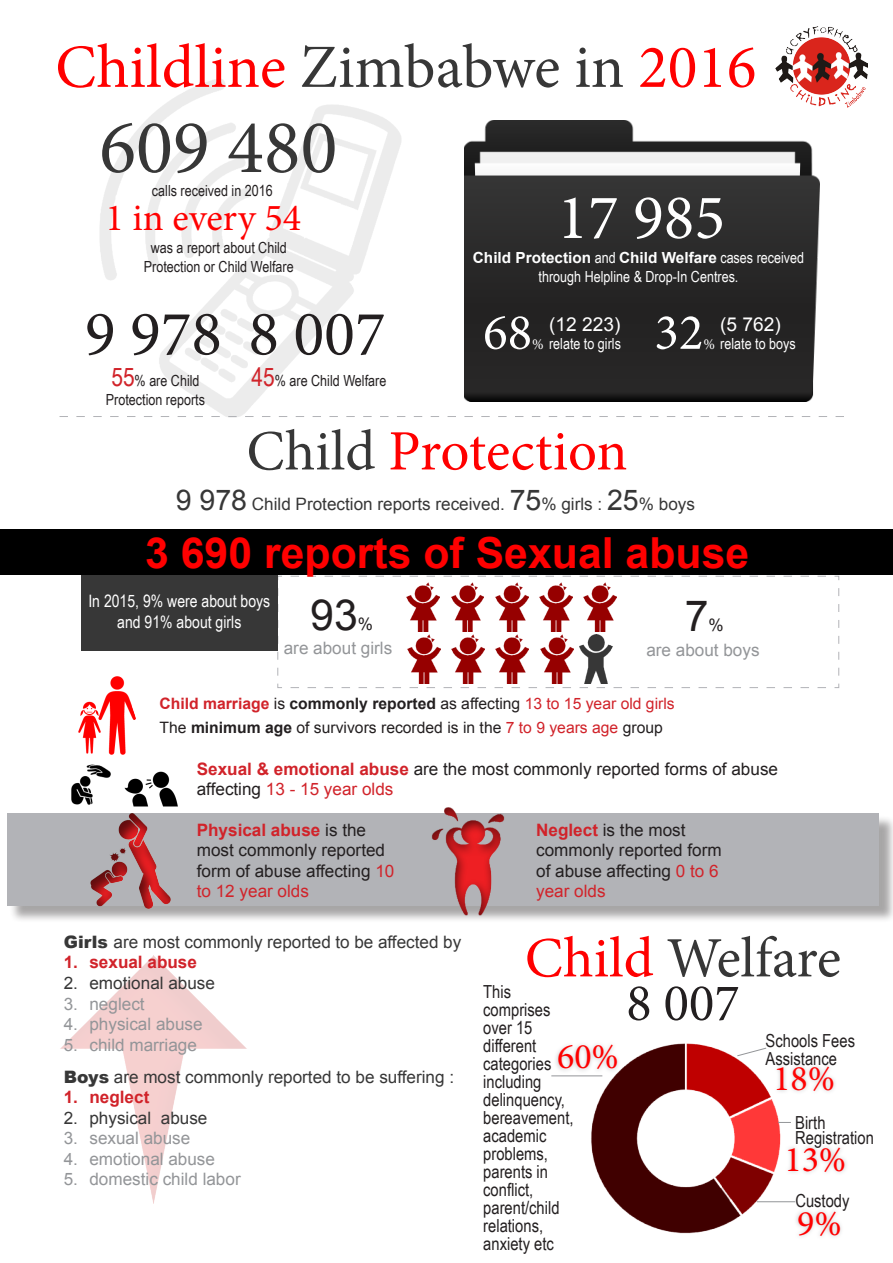
<style>
.page{position:relative;width:893px;height:1263px;background:#fff}
.page>*{position:absolute;margin:0;border:0;box-sizing:border-box;transform-origin:0 0}
.t1{font:76.65px "Minion Pro";color:#373737}
.t2{font:63.9px "Minion Pro";color:#231f20}
.t3{font:63.9px "Minion Pro";color:#fff}
.t4{font:61.5px "Minion Pro";color:#f00}
.t5{font:57px "Minion Pro";color:#f00}
.t6{font:57px "Minion Pro";color:#373737}
.t7{font:52.8px "Minion Pro";color:#231f20}
.t8{font:51.15px "Minion Pro";color:#fff}
.t9{font:700 42.75px "Arial";color:#f00}
.t10{font:42.75px "Arial";color:#231f20}
.t11{font:38.25px "Minion Pro";color:#f00}
.t12{font:36px "Minion Pro";color:#f00}
.t13{font:19.2px "Arial";color:#fff}
.t14{font:18px/18px "Arial Narrow";color:#231f20}
.t15{font:17.1px/20.5px "Arial";color:#231f20}
.t16{font:17.1px "Arial";color:#373737}
.t17{font:17.1px "Arial";color:#939598}
.t18{font:17.1px/20.5px "Arial Narrow";color:#fff;text-align:center}
.t19{font:700 17.1px "Arial";color:#d1232a}
.t20{font:15.75px "Arial";color:#d1232a}
.t21{font:15.75px "Arial";color:#231f20}
.t22{font:15.3px/18.5px "Arial Narrow";color:#231f20;text-align:center}
.t23{font:15.3px/18.5px "Arial Narrow";color:#fff;text-align:center}
.s1{color:#373737}
.s2{font-size:25.5px;color:#d1232a}
.s3{font-family:"Arial";font-weight:700}
.s4{font-family:"Minion Pro"}
.s5{font-size:28.5px}
.s6{font-weight:700}
.s7{color:#231f20}
.s8{font-weight:700;color:#231f20}
.s9{color:#d1232a}
.s10{font-weight:700;color:#d1232a}
.s11{font-weight:900}
.s12{color:#f00}
</style>
<div class="page">
<div style="left:10px;top:815px;width:883px;height:108px;background:#231f20;opacity:.4"></div>
<div style="left:7px;top:813px;width:872px;height:92px;background:#b2b3b7"></div>
<svg style="left:277px;top:576px;width:562px;height:112px"></svg>
<img style="left:79px;top:677px;width:56px;height:77px">
<img style="left:71px;top:764px;width:40px;height:41px">
<img style="left:125px;top:771px;width:53px;height:34px">
<div style="left:74px;top:805px;width:111px;height:109px;background:#373737;opacity:.75"></div>
<div style="left:415px;top:788px;width:122px;height:144px;background:#373737;opacity:.75"></div>
<div style="left:56px;top:952px;width:195px;height:254px;background:#b2b3b7;opacity:.3"></div>
<img style="left:464px;top:120px;width:355px;height:281px">
<img style="left:775px;top:26px;width:92px;height:82px">
<img style="left:575px;top:1043px;width:221px;height:191px">
<hr style="left:551px;top:1075px;width:51px;height:1px;background:#939598">
<svg style="left:737px;top:1047px;width:30px;height:9px"></svg>
<svg style="left:778px;top:1122px;width:13px;height:1px"></svg>
<hr style="left:757px;top:1201px;width:38px;height:1px;background:#939598">
<div style="left:794px;top:1207px;width:50px;height:34px;background:#b2b3b7;opacity:.75"></div>
<div style="left:554px;top:1040px;width:67px;height:34px;background:#b2b3b7;opacity:.75"></div>
<div style="left:81px;top:573px;width:196px;height:77px;background:#373737"></div>
<div style="left:0;top:529px;width:893px;height:46px;background:#000"></div>
<img style="left:580px;top:635px;width:35px;height:48px">
<img style="left:536px;top:635px;width:37px;height:48px">
<img style="left:492px;top:635px;width:37px;height:48px">
<img style="left:448px;top:635px;width:36px;height:48px">
<img style="left:403px;top:635px;width:37px;height:48px">
<img style="left:580px;top:583px;width:37px;height:48px">
<img style="left:535px;top:583px;width:37px;height:48px">
<img style="left:491px;top:583px;width:37px;height:48px">
<img style="left:447px;top:583px;width:37px;height:48px">
<img style="left:403px;top:583px;width:37px;height:48px">
<svg style="left:60px;top:416px;width:784px;height:1px"></svg>
<div style="left:605px;top:1152px;width:22px;height:32px;background:#400000"></div>
<div style="left:739px;top:1175px;width:18px;height:20px;background:#7f0000"></div>
<div style="left:715px;top:1064px;width:22px;height:32px;background:#bf0000"></div>
<div style="left:744px;top:1123px;width:22px;height:31px;background:#ff3838"></div>
<div style="left:773px;top:1062px;width:64px;height:34px;background:#b2b3b7;opacity:.75"></div>
<div style="left:784px;top:1142px;width:65px;height:34px;background:#b2b3b7;opacity:.75"></div>
<p class="t4" style="left:55px;top:26px;width:703px">Childline <span class="s1">Zimbabwe in</span> 2016</p>
<p class="t1" style="left:99px;top:96px;width:240px">609 480</p>
<p class="t11" style="left:105px;top:192px;width:197px">1 in every 54</p>
<p class="t22" style="left:152px;top:181px;width:122px">calls received in 2016</p>
<p class="t22" style="left:144px;top:238px;width:151px">was a report about Child<br>Protection or Child Welfare</p>
<p class="t2" style="left:85px;top:291px;width:302px">9 978 8 007</p>
<p class="t22" style="left:106px;top:371px;width:101px"><span class="s2">55</span>% are Child<br>Protection reports</p>
<p class="t22" style="left:252px;top:371px;width:136px"><span class="s2">45</span>% are Child Welfare</p>
<p class="t3" style="left:557px;top:175px;width:169px">17 985</p>
<p class="t23" style="left:473px;top:248px;width:333px"><span class="s3">Child Protection</span> and <span class="s3">Child Welfare</span> cases received through Helpline &amp; Drop-In Centres.</p>
<p class="t13" style="left:549px;top:311px;width:73px">(12 223)</p>
<p class="t8" style="left:654px;top:298px;width:51px">32</p>
<p class="t8" style="left:483px;top:298px;width:51px">68</p>
<p class="t13" style="left:720px;top:311px;width:62px">(5 762)</p>
<p class="t23" style="left:532px;top:334px;width:90px"><span class="s4">%</span> relate to girls</p>
<p class="t23" style="left:703px;top:334px;width:94px"><span class="s4">%</span> relate to boys</p>
<p class="t5" style="left:246px;top:413px;width:383px"><span class="s1">Child</span> Protection</p>
<p class="t16" style="left:176px;top:493px;width:521px"><span class="s5">9 978</span> Child Protection reports received. <span class="s5">75</span>% girls : <span class="s5">25</span>% boys</p>
<p class="t9" style="left:145px;top:524px;width:606px">3 690 reports of Sexual abuse</p>
<p class="t10" style="left:685px;top:588px;width:25px">7</p>
<p class="t18" style="left:88px;top:590px;width:183px">In 2015, 9% were about boys and 91% about girls</p>
<p class="t10" style="left:310px;top:587px;width:49px">93</p>
<p class="t15" style="left:358px;top:614px;width:17px">%</p>
<p class="t17" style="left:284px;top:637px;width:110px">are about girls</p>
<p class="t15" style="left:708px;top:615px;width:17px">%</p>
<p class="t17" style="left:646px;top:638px;width:115px">are about boys</p>
<p class="t20" style="left:160px;top:693px;width:517px"><span class="s6">Child marriage</span> <span class="s7">is</span> <span class="s8">commonly reported</span> <span class="s7">as affecting</span> 13 to 15 year old girls</p>
<p class="t21" style="left:160px;top:718px;width:505px">The <span class="s6">minimum age</span> of survivors recorded is in the <span class="s9">7 to 9 years age</span> group</p>
<p class="t15" style="left:197px;top:759px;width:583px"><span class="s10">Sexual &amp; emotional abuse</span> are the most commonly reported forms of abuse affecting <span class="s9">13 - 15 year olds</span></p>
<p class="t15" style="left:536px;top:820px;width:187px"><span class="s10">Neglect</span> is the most commonly reported form of abuse affecting <span class="s9">0 to 6 year olds</span></p>
<p class="t15" style="left:197px;top:820px;width:199px"><span class="s10">Physical abuse</span> is the most commonly reported form of abuse affecting <span class="s9">10 to 12 year olds</span></p>
<p class="t16" style="left:64px;top:931px;width:399px"><span class="s11">Girls</span> are most commonly reported to be affected by</p>
<p class="t19" style="left:64px;top:951px;width:135px">1. sexual abuse</p>
<p class="t16" style="left:64px;top:972px;width:153px">2. emotional abuse</p>
<p class="t17" style="left:64px;top:992px;width:82px">3. neglect</p>
<p class="t17" style="left:64px;top:1013px;width:140px">4. physical abuse</p>
<p class="t17" style="left:64px;top:1033px;width:135px">5. child marriage</p>
<p class="t16" style="left:64px;top:1065px;width:392px"><span class="s11">Boys</span> are most commonly reported to be suffering :</p>
<p class="t19" style="left:64px;top:1086px;width:87px">1. neglect</p>
<p class="t16" style="left:64px;top:1106px;width:145px">2. physical abuse</p>
<p class="t17" style="left:64px;top:1127px;width:128px">3. sexual abuse</p>
<p class="t17" style="left:64px;top:1147px;width:153px">4. emotional abuse</p>
<p class="t17" style="left:64px;top:1168px;width:178px">5. domestic child labor</p>
<p class="t6" style="left:525px;top:920px;width:318px"><span class="s12">Child</span> Welfare</p>
<p class="t7" style="left:626px;top:968px;width:115px">8 007</p>
<p class="t14" style="left:483px;top:982px;width:92px">This comprises over 15 different categories including delinquency, bereavement, academic problems, parents in conflict, parent/child relations, anxiety etc</p>
<p class="t14" style="left:766px;top:1031px;width:91px">Schools Fees</p>
<p class="t14" style="left:766px;top:1049px;width:73px">Assistance</p>
<p class="t12" style="left:557px;top:1033px;width:63px">60%</p>
<h3 class="t12" style="left:773px;top:1054px;width:63px">18%</h3>
<p class="t14" style="left:795px;top:1113px;width:32px">Birth</p>
<p class="t14" style="left:795px;top:1128px;width:80px">Registration</p>
<p class="t12" style="left:784px;top:1135px;width:63px">13%</p>
<p class="t14" style="left:795px;top:1190px;width:56px">Custody</p>
<p class="t12" style="left:797px;top:1199px;width:46px">9%</p>
</div>
